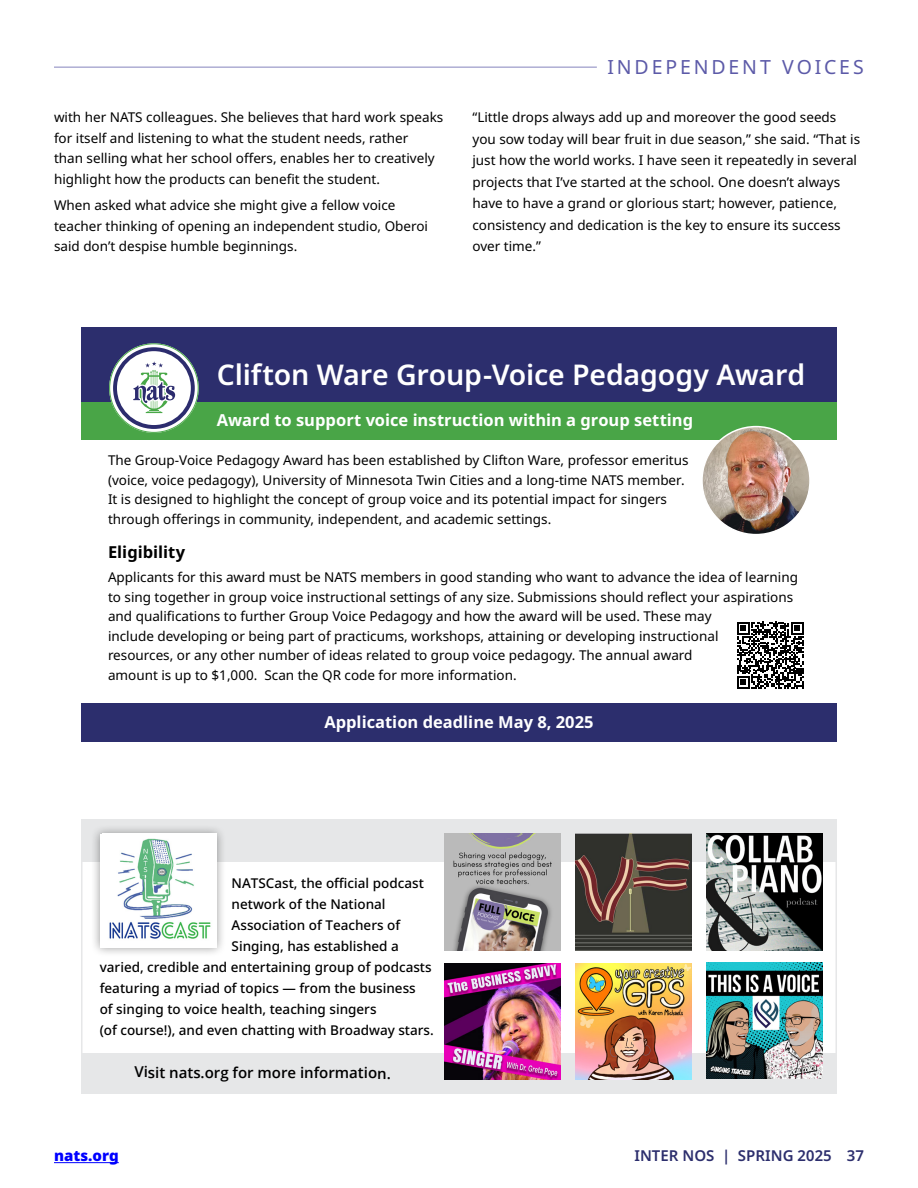
<style>
.page{position:relative;width:918px;height:1188px;background:#fff}
.page>*{position:absolute;margin:0;border:0;box-sizing:border-box;transform-origin:0 0}
.t1{font:600 28.5px "Noto Sans";letter-spacing:-.005em;color:#fff}
.t2{font:19.5px "Noto Sans";letter-spacing:.15em;color:#5c5aa8}
.t3{font:700 16.5px "Noto Sans";color:#fff}
.t4{font:700 16.5px "Noto Sans";color:#000}
.t5{font:600 15px "Open Sans";letter-spacing:-.005em;color:#000}
.t6{font:600 15px "Noto Sans";letter-spacing:.005em;color:#2c2e6d}
.t7{font:900 15px "Noto Sans";letter-spacing:.005em;color:#00f}
.t8{font:13.5px/19.5px "Noto Sans";color:#000}
.t9{font:500 13.5px "Noto Sans";color:#000}
</style>
<div class="page">
<hr style="left:54px;top:1162px;width:65px;height:1px;background:#00f">
<hr style="left:54px;top:66px;width:810px;height:2px;background:#aeadd3">
<div style="left:597px;top:62px;width:267px;height:15px;background:#fff"></div>
<div style="left:81px;top:402px;width:756px;height:38px;background:#49a547"></div>
<div style="left:81px;top:328px;width:756px;height:74px;background:#2c2e6d"></div>
<div style="left:81px;top:704px;width:756px;height:38px;background:#2c2e6d"></div>
<svg style="left:109px;top:343px;width:90px;height:90px"></svg>
<img style="left:702px;top:427px;width:108px;height:108px;border-radius:54px">
<div style="left:701px;top:426px;width:110px;height:109px;border:2px solid #fff;border-radius:50%"></div>
<svg style="left:737px;top:622px;width:67px;height:66px"></svg>
<div style="left:81px;top:1054px;width:756px;height:40px;background:#e6e7e8"></div>
<div style="left:81px;top:819px;width:756px;height:43px;background:#e6e7e8"></div>
<div style="left:91px;top:824px;width:135px;height:133px;background:#000;opacity:.4"></div>
<img style="left:102px;top:834px;width:115px;height:114px">
<img style="left:444px;top:834px;width:116px;height:116px">
<img style="left:706px;top:834px;width:116px;height:116px">
<img style="left:575px;top:963px;width:116px;height:116px">
<img style="left:575px;top:834px;width:116px;height:116px">
<img style="left:444px;top:963px;width:116px;height:116px">
<img style="left:706px;top:963px;width:116px;height:116px">
<hr style="left:81px;top:819px;width:1px;height:275px;background:#e6e7e8">
<hr style="left:836px;top:819px;width:1px;height:275px;background:#e6e7e8">
<p class="t8" style="left:54px;top:108px;width:391px;line-height:20.4px">with her NATS colleagues. She believes that hard work speaks for itself and listening to what the student needs, rather<br>than selling what her school offers, enables her to creatively highlight how the products can benefit the student.</p>
<p class="t8" style="left:54px;top:195px;width:376px;line-height:20.4px">When asked what advice she might give a fellow voice teacher thinking of opening an independent studio, Oberoi said don’t despise humble beginnings.</p>
<h2 class="t2" style="left:607px;top:53px;width:258px">INDEPENDENT VOICES</h2>
<p class="t8" style="left:472px;top:107px;width:389px;line-height:21.5px">“Little drops always add up and moreover the good seeds you sow today will bear fruit in due season,” she said. “That is just how the world works. I have seen it repeatedly in several projects that I’ve started at the school. One doesn’t always have to have a grand or glorious start; however, patience, consistency and dedication is the key to ensure its success over time.”</p>
<p class="t1" style="left:217px;top:355px;width:590px">Clifton Ware Group-Voice Pedagogy Award</p>
<p class="t3" style="left:217px;top:408px;width:478px">Award to support voice instruction within a group setting</p>
<p class="t8" style="left:108px;top:451px;width:582px">The Group-Voice Pedagogy Award has been established by Clifton Ware, professor emeritus (voice, voice pedagogy), University of Minnesota Twin Cities and a long-time NATS member.<br>It is designed to highlight the concept of group voice and its potential impact for singers through offerings in community, independent, and academic settings.</p>
<p class="t4" style="left:108px;top:540px;width:79px">Eligibility</p>
<p class="t8" style="left:108px;top:568px;width:692px">Applicants for this award must be NATS members in good standing who want to advance the idea of learning to sing together in group voice instructional settings of any size. Submissions should reflect your aspirations and qualifications to further Group Voice Pedagogy and how the award will be used. These may<br>include developing or being part of practicums, workshops, attaining or developing instructional<br>resources, or any other number of ideas related to group voice pedagogy. The annual award<br>amount is up to $1,000. Scan the QR code for more information.</p>
<p class="t3" style="left:324px;top:710px;width:271px">Application deadline May 8, 2025</p>
<p class="t9" style="left:232px;top:873px;width:194px">NATSCast, the official podcast</p>
<p class="t9" style="left:232px;top:894px;width:155px">network of the National</p>
<p class="t9" style="left:232px;top:915px;width:170px">Association of Teachers of</p>
<p class="t9" style="left:232px;top:936px;width:169px">Singing, has established a</p>
<p class="t9" style="left:100px;top:957px;width:333px">varied, credible and entertaining group of podcasts</p>
<p class="t9" style="left:100px;top:978px;width:318px">featuring a myriad of topics — from the business</p>
<p class="t9" style="left:100px;top:999px;width:278px">of singing to voice health, teaching singers</p>
<p class="t9" style="left:100px;top:1020px;width:336px">(of course!), and even chatting with Broadway stars.</p>
<p class="t5" style="left:134px;top:1062px;width:258px">Visit nats.org for more information.</p>
<p class="t7" style="left:54px;top:1144px;width:66px">nats.org</p>
<p class="t6" style="left:634px;top:1145px;width:231px">INTER NOS | SPRING 2025 37</p>
</div>
